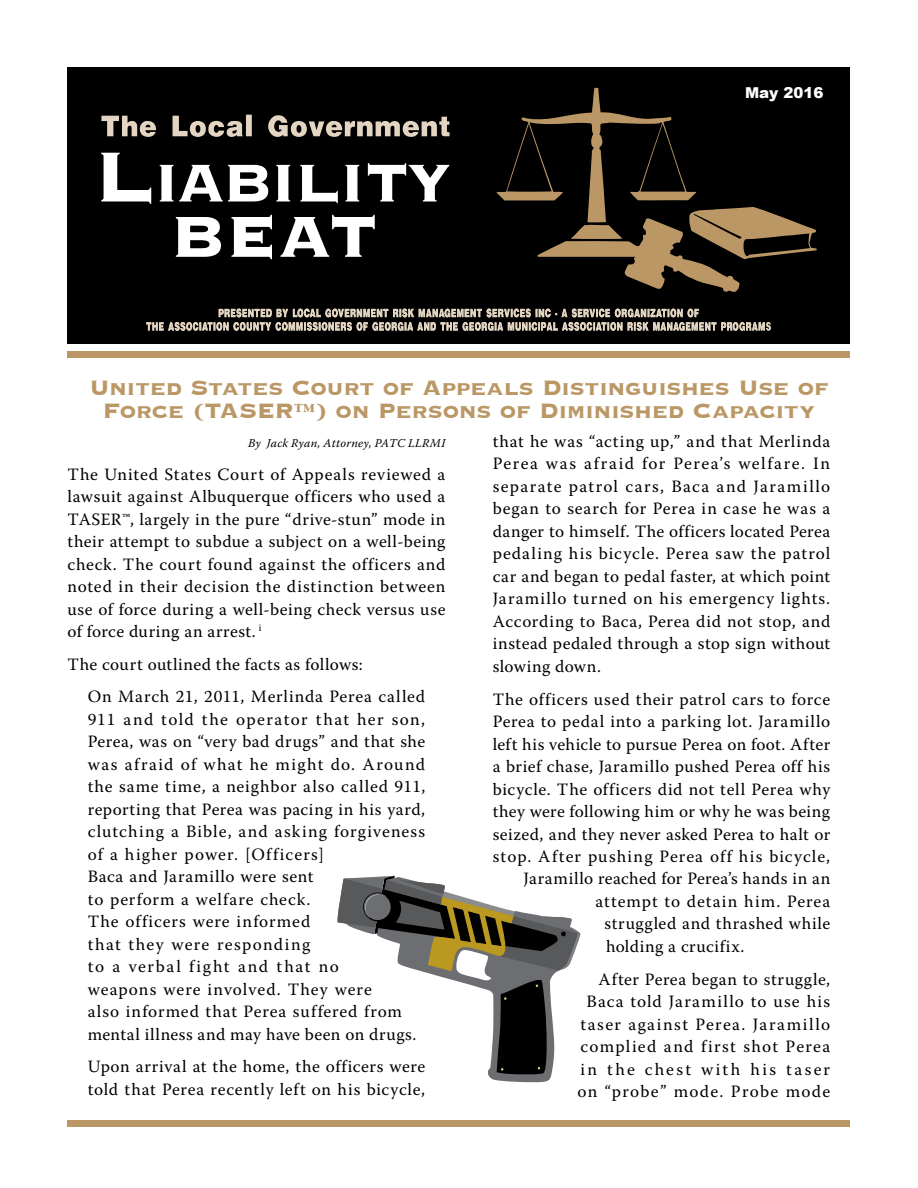
<style>
.page{position:relative;width:918px;height:1188px;background:#fff}
.page>*{position:absolute;margin:0;border:0;box-sizing:border-box;transform-origin:0 0}
.t1{font:700 27px/22.5px "Copperplate";letter-spacing:-.015em;color:#ba9765;text-align:center}
.t2{font:17.25px/22.5px "Warnock Pro";letter-spacing:.045em;color:#000}
.t3{font:17.25px/22.5px "Warnock Pro";letter-spacing:.07em;color:#000;text-align:right}
.t4{font:17.25px "Warnock Pro";letter-spacing:.02em;color:#000}
.t5{font:17.25px "Warnock Pro";letter-spacing:.025em;color:#000}
.t6{font:17.25px "Warnock Pro";letter-spacing:.065em;color:#000}
.t7{font:900 15px "Arial";color:#fff}
.t8{font:italic 12px "Warnock Pro";letter-spacing:.02em;color:#000}
</style>
<div class="page">
<div style="left:68px;top:1120px;width:782px;height:7px;background:#ba9765"></div>
<div style="left:68px;top:68px;width:782px;height:276px;background:#000"></div>
<div style="left:68px;top:351px;width:782px;height:7px;background:#ba9765"></div>
<svg style="left:496px;top:87px;width:321px;height:205px"></svg>
<svg style="left:146px;top:309px;width:625px;height:22px"></svg>
<svg style="left:101px;top:115px;width:349px;height:22px"></svg>
<svg style="left:101px;top:153px;width:348px;height:51px"></svg>
<svg style="left:176px;top:215px;width:199px;height:44px"></svg>
<svg style="left:338px;top:876px;width:242px;height:206px"></svg>
<p class="t7" style="left:745px;top:82px;width:80px">May 2016</p>
<h1 class="t1" style="left:89px;top:375px;width:741px">United States Court of Appeals Distinguishes Use of<br>Force (TASER™) on Persons of Diminished Capacity</h1>
<p class="t8" style="left:248px;top:436px;width:199px">By Jack Ryan, Attorney, PATC LLRMI</p>
<p class="t2" style="left:68px;top:463px;width:380px;text-align:justify">The United States Court of Appeals reviewed a lawsuit against Albuquerque officers who used a TASER™, largely in the pure “drive-stun” mode in their attempt to subdue a subject on a well-being check. The court found against the officers and noted in their decision the distinction between use of force during a well-being check versus use of force during an arrest. <sup>i</sup></p>
<p class="t2" style="left:88px;top:648px;width:339px;line-height:32.5px;text-indent:-20px">The court outlined the facts as follows:<br>On March 21, 2011, Merlinda Perea called</p>
<p class="t2" style="left:88px;top:708px;width:339px">911 and told the operator that her son, Perea, was on “very bad drugs” and that she was afraid of what he might do. Around the same time, a neighbor also called 911, reporting that Perea was pacing in his yard, clutching a Bible, and asking forgiveness of a higher power. [Officers]<br>Baca and Jaramillo were sent<br>to perform a welfare check.<br>The officers were informed<br>that they were responding<br>to a verbal fight and that no<br>weapons were involved. They were<br>also informed that Perea suffered from mental illness and may have been on drugs.</p>
<p class="t2" style="left:88px;top:1055px;width:339px">Upon arrival at the home, the officers were told that Perea recently left on his bicycle,</p>
<p class="t2" style="left:493px;top:430px;width:339px;text-align:justify">that he was “acting up,” and that Merlinda Perea was afraid for Perea’s welfare. In separate patrol cars, Baca and Jaramillo began to search for Perea in case he was a danger to himself. The officers located Perea pedaling his bicycle. Perea saw the patrol car and began to pedal faster, at which point Jaramillo turned on his emergency lights.<br>According to Baca, Perea did not stop, and instead pedaled through a stop sign without slowing down.</p>
<p class="t2" style="left:493px;top:687px;width:339px">The officers used their patrol cars to force</p>
<p class="t2" style="left:493px;top:710px;width:339px">Perea to pedal into a parking lot. Jaramillo</p>
<p class="t4" style="left:493px;top:733px;width:339px">left his vehicle to pursue Perea on foot. After</p>
<p class="t2" style="left:493px;top:755px;width:339px">a brief chase, Jaramillo pushed Perea off his</p>
<p class="t2" style="left:493px;top:777px;width:339px">bicycle. The officers did not tell Perea why</p>
<p class="t5" style="left:493px;top:801px;width:339px">they were following him or why he was being</p>
<p class="t4" style="left:493px;top:823px;width:339px">seized, and they never asked Perea to halt or</p>
<p class="t6" style="left:493px;top:846px;width:339px">stop. After pushing Perea off his bicycle,</p>
<p class="t5" style="left:524px;top:868px;width:308px">Jaramillo reached for Perea’s hands in an</p>
<p class="t2" style="left:596px;top:890px;width:236px">attempt to detain him. Perea</p>
<p class="t2" style="left:605px;top:912px;width:227px">struggled and thrashed while</p>
<p class="t2" style="left:606px;top:935px;width:140px">holding a crucifix.</p>
<p class="t3" style="left:577px;top:967px;width:254px">After Perea began to struggle,<br>Baca told Jaramillo to use his taser against Perea. Jaramillo complied and first shot Perea in the chest with his taser on “probe” mode. Probe mode</p>
</div>
